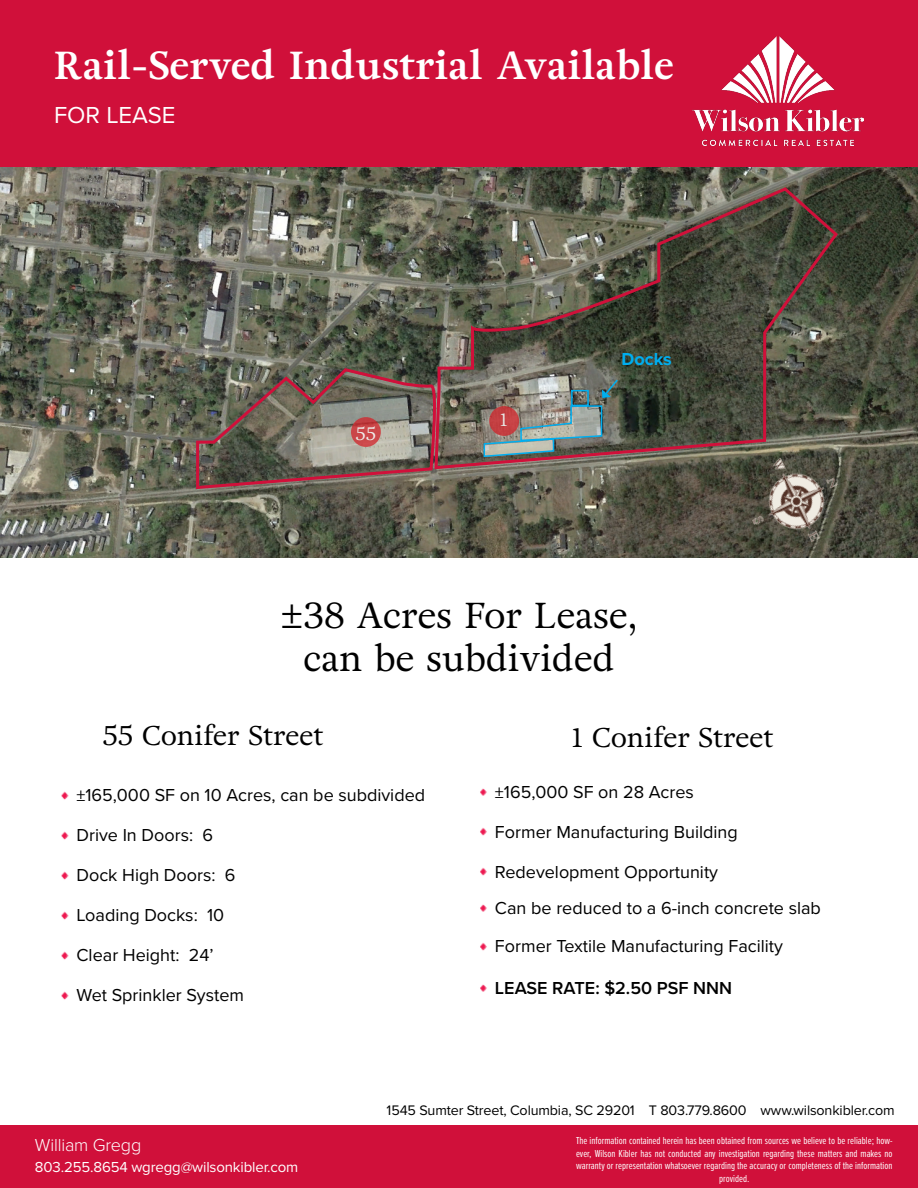
<style>
.page{position:relative;width:918px;height:1188px;background:#fff}
.page>*{position:absolute;margin:0;border:0;box-sizing:border-box;transform-origin:0 0}
.t1{font:700 39px "Adriane Text";letter-spacing:.02em;color:#fff}
.t2{font:36px/43.2px "Adriane Text";color:#000;text-align:center}
.t3{font:27px "Adriane Text";color:#000}
.t4{font:24px "Proxima Nova";color:#fff}
.t5{font:18px/36.2px "Proxima Nova";color:#000}
.t6{font:300 18px "Proxima Nova";letter-spacing:-.01em;color:#fff}
.t7{font:600 18px "Proxima Nova";color:#000}
.t8{font:700 18px "Proxima Nova";color:#00aeef}
.t9{font:18px "Adriane Text";color:#fff}
.t10{font:15px "Proxima Nova";letter-spacing:-.01em;color:#fff}
.t11{font:14.25px "Proxima Nova";letter-spacing:-.01em;color:#000}
.t12{font:10.5px/12.6px "Proxima Nova Ex Cn";color:#fff;text-align:center}
</style>
<div class="page">
<div style="left:0;top:0;width:918px;height:167px;background:#d0103a"></div>
<div style="left:0;top:1125px;width:918px;height:63px;background:#d0103a"></div>
<img style="left:692px;top:36px;width:172px;height:110px">
<img style="left:0;top:167px;width:918px;height:390px">
<img style="left:733px;top:440px;width:122px;height:118px">
<img style="left:61px;top:791px;width:8px;height:9px">
<img style="left:61px;top:831px;width:8px;height:9px">
<img style="left:61px;top:871px;width:8px;height:9px">
<img style="left:61px;top:911px;width:8px;height:9px">
<img style="left:61px;top:951px;width:8px;height:9px">
<img style="left:61px;top:991px;width:8px;height:9px">
<img style="left:480px;top:788px;width:7px;height:8px">
<img style="left:480px;top:828px;width:7px;height:8px">
<img style="left:480px;top:868px;width:7px;height:8px">
<img style="left:480px;top:904px;width:7px;height:8px">
<svg style="left:195px;top:366px;width:247px;height:125px;background:#766a60"></svg>
<svg style="left:433px;top:185px;width:407px;height:286px;background:#585447"></svg>
<img style="left:480px;top:943px;width:7px;height:8px">
<img style="left:480px;top:984px;width:7px;height:8px">
<img style="left:483px;top:378px;width:136px;height:80px">
<h1 class="t1" style="left:54px;top:40px;width:621px">Rail-Served Industrial Available</h1>
<h3 class="t4" style="left:54px;top:97px;width:123px">FOR LEASE</h3>
<h3 class="t9" style="left:356px;top:421px;width:22px">55</h3>
<h3 class="t9" style="left:500px;top:407px;width:9px">1</h3>
<h3 class="t8" style="left:622px;top:346px;width:52px">Docks</h3>
<h2 class="t2" style="left:281px;top:593px;width:358px">±38 Acres For Lease, can be subdivided</h2>
<h3 class="t3" style="left:103px;top:717px;width:222px">55 Conifer Street</h3>
<h3 class="t3" style="left:572px;top:718px;width:203px">1 Conifer Street</h3>
<h3 class="t5" style="left:76px;top:777px;width:350px">±165,000 SF on 10 Acres, can be subdivided</h3>
<h3 class="t5" style="left:76px;top:816px;width:138px">Drive In Doors: 6</h3>
<h3 class="t5" style="left:76px;top:856px;width:161px">Dock High Doors: 6</h3>
<h3 class="t5" style="left:76px;top:896px;width:149px">Loading Docks: 10</h3>
<h3 class="t5" style="left:76px;top:936px;width:139px">Clear Height: 24’</h3>
<h3 class="t5" style="left:76px;top:976px;width:169px">Wet Sprinkler System</h3>
<h3 class="t5" style="left:495px;top:773px;width:201px">±165,000 SF on 28 Acres</h3>
<h3 class="t5" style="left:495px;top:813px;width:244px">Former Manufacturing Building</h3>
<h3 class="t5" style="left:495px;top:853px;width:328px">Redevelopment Opportunity<br>Can be reduced to a 6-inch concrete slab</h3>
<h3 class="t5" style="left:495px;top:927px;width:290px">Former Textile Manufacturing Facility</h3>
<h3 class="t7" style="left:495px;top:974px;width:239px">LEASE RATE: $2.50 PSF NNN</h3>
<h3 class="t6" style="left:35px;top:1132px;width:108px">William Gregg</h3>
<h3 class="t10" style="left:35px;top:1156px;width:265px">803.255.8654 wgregg@wilsonkibler.com</h3>
<h3 class="t6" style="left:11px;top:1136px;width:102px">Sherri Burriss</h3>
<h3 class="t10" style="left:11px;top:1160px;width:265px">803.255.8641 sburriss@wilsonkibler.com</h3>
<h3 class="t11" style="left:387px;top:1099px;width:510px">1545 Sumter Street, Columbia, SC 29201 T 803.779.8600 www.wilsonkibler.com</h3>
<p class="t12" style="left:576px;top:1134px;width:318px">The information contained herein has been obtained from sources we believe to be reliable; how&shy;ever, Wilson Kibler has not conducted any investigation regarding these matters and makes no warranty or representation whatsoever regarding the accuracy or completeness of the information provided.</p>
</div>
